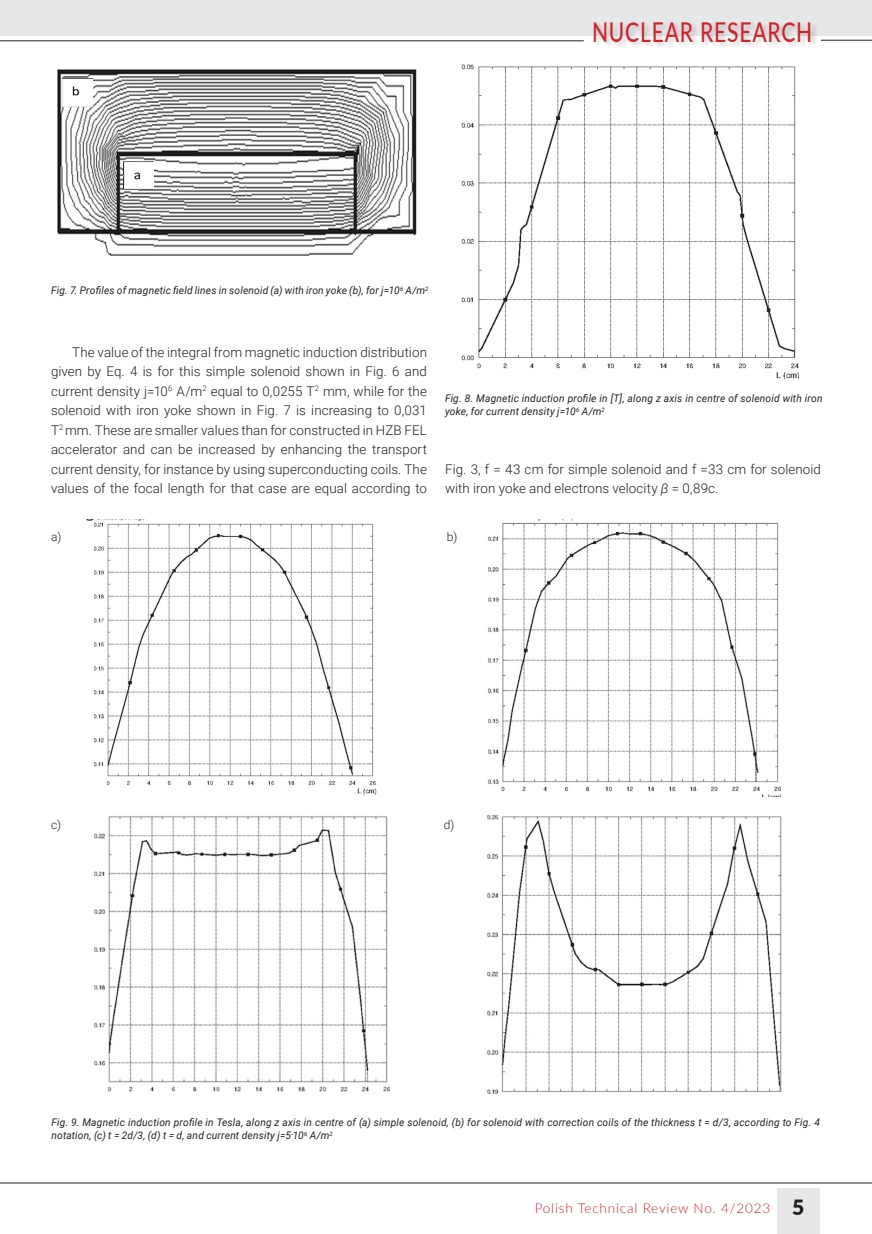
<style>
.page{position:relative;width:872px;height:1234px;background:#fff}
.page>*{position:absolute;margin:0;border:0;box-sizing:border-box;transform-origin:0 0}
.t1{font:500 27.3px "Lato";letter-spacing:.04em;color:#d1232a;scale:.77 1}
.t2{font:300 13.5px "Lato";letter-spacing:.06em;color:#d1232a}
.Tekst_podstawowy_21{font:300 13.35px/19.5px "Roboto";letter-spacing:.005em;color:#231f20;text-align:justify}
.t3{font:300 12px "Roboto";color:#231f20}
.PODPIS_rysunku{font:italic 10.5px/13.5px "Roboto";letter-spacing:.02em;color:#231f20}
.s1{font-style:italic}
.s2{font-weight:900;font-size:21px;color:#231f20}
</style>
<div class="page">
<div style="left:777px;top:1187px;width:43px;height:46px;background:#e6e7e9"></div>
<hr style="left:0;top:1182px;width:872px;height:1px;background:#231f20">
<div style="left:0;top:0;width:872px;height:36px;background:#e6e7e9"></div>
<hr style="left:0;top:40px;width:584px;height:1px;background:#231f20">
<hr style="left:821px;top:40px;width:51px;height:1px;background:#231f20">
<div style="left:592px;top:21px;width:226px;height:28px;background:#231f20;opacity:.22"></div>
<img style="left:57px;top:69px;width:360px;height:187px">
<img style="left:461px;top:65px;width:337px;height:313px">
<img style="left:86px;top:519px;width:291px;height:276px">
<img style="left:488px;top:519px;width:293px;height:277px">
<img style="left:94px;top:816px;width:297px;height:276px">
<img style="left:487px;top:815px;width:295px;height:278px">
<img style="left:123px;top:162px;width:30px;height:27px">
<img style="left:62px;top:79px;width:30px;height:27px">
<h1 class="t1" style="left:592px;top:12px;width:287px">NUCLEAR RESEARCH</h1>
<p class="PODPIS_rysunku" style="left:51px;top:283px;width:379px">Fig. 7. Profiles of magnetic field lines in solenoid (a) with iron yoke (b), for j=10<sup>6</sup> A/m<sup>2</sup></p>
<p class="Tekst_podstawowy_21" style="left:51px;top:341px;width:377px;text-indent:21px">The value of the integral from magnetic induction distribution given by Eq. 4 is for this simple solenoid shown in Fig. 6 and current density j=10<sup>6</sup> A/m<sup>2</sup> equal to 0,0255 T<sup>2</sup> mm, while for the solenoid with iron yoke shown in Fig. 7 is increasing to 0,031<br>T<sup>2</sup> mm. These are smaller values than for constructed in HZB FEL accelerator and can be increased by enhancing the transport current density, for instance by using superconducting coils. The values of the focal length for that case are equal according to</p>
<p class="PODPIS_rysunku" style="left:445px;top:390px;width:379px">Fig. 8. Magnetic induction profile in [T], along z axis in centre of solenoid with iron yoke, for current density j=10<sup>6</sup> A/m<sup>2</sup></p>
<p class="Tekst_podstawowy_21" style="left:445px;top:458px;width:377px">Fig. 3, f = 43 cm for simple solenoid and f =33 cm for solenoid with iron yoke and electrons velocity <span class="s1">β</span> = 0,89c.</p>
<p class="t3" style="left:51px;top:528px;width:12px">a)</p>
<p class="t3" style="left:447px;top:528px;width:12px">b)</p>
<p class="t3" style="left:51px;top:816px;width:12px">c)</p>
<p class="t3" style="left:444px;top:816px;width:12px">d)</p>
<p class="PODPIS_rysunku" style="left:52px;top:1114px;width:770px">Fig. 9. Magnetic induction profile in Tesla, along z axis in centre of (a) simple solenoid, (b) for solenoid with correction coils of the thickness t = d/3, according to Fig. 4 notation, (c) t = 2d/3, (d) t = d, and current density j=5⸱10<sup>6</sup> A/m<sup>2</sup></p>
<p class="t2" style="left:534px;top:1198px;width:271px">Polish Technical Review No. 4/2023 <span class="s2">5</span></p>
</div>
